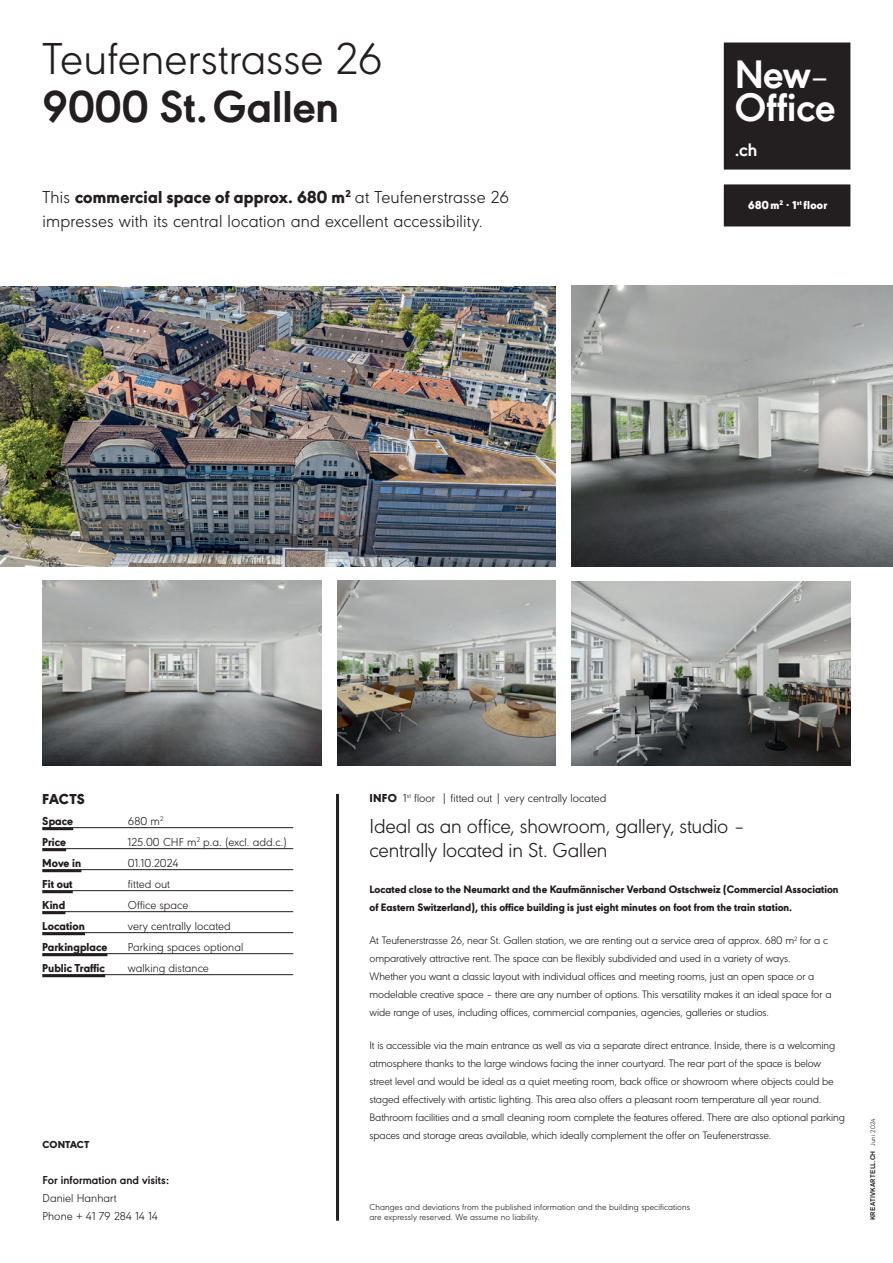
<style>
.page{position:relative;width:893px;height:1263px;background:#fff}
.page>*{position:absolute;margin:0;border:0;box-sizing:border-box;transform-origin:0 0}
.t1{font:300 46.5px "URW Geometric";color:#231f20}
.t2{font:700 46.5px "URW Geometric";color:#231f20}
.t3{font:700 41.4px/33px "URW Geometric";letter-spacing:-.01em;color:#fff}
.t4{font:300 21px/24px "URW Geometric";letter-spacing:-.01em;color:#231f20}
.t5{font:700 18.9px "URW Geometric";color:#fff}
.t6{font:300 18px/24px "URW Geometric";letter-spacing:.01em;color:#231f20}
.t7{font:900 15px "URW Geometric";letter-spacing:.01em;color:#231f20}
.t8{font:300 12px/18px "URW Geometric";letter-spacing:.005em;color:#231f20}
.t9{font:800 12px "URW Geometric";letter-spacing:.005em;color:#231f20}
.t10{font:700 12px "URW Geometric";letter-spacing:.005em;color:#231f20}
.t11{font:900 12px "URW Geometric";letter-spacing:.02em;color:#fff}
.t12{font:300 11.25px/18px "URW Geometric";letter-spacing:-.01em;color:#231f20}
.t13{font:800 11.25px/18px "URW Geometric";color:#231f20}
.t14{font:900 10.5px "URW Geometric";letter-spacing:.01em;color:#231f20}
.t15{font:300 9px/10.8px "URW Geometric";letter-spacing:.01em;color:#231f20}
.t16{font:500 6.75px "Akzidenz Grotesk Std";letter-spacing:.03em;color:#231f20}
.s1{font-weight:800}
.s2{font-weight:300}
.s3{font-weight:900}
.s4{font-family:"URW Geometric";font-weight:300}
</style>
<div class="page">
<div style="left:727px;top:45px;width:120px;height:122px;background:#231f20"></div>
<div style="left:724px;top:43px;width:126px;height:127px;border:6px solid #231f20"></div>
<hr style="left:42px;top:827px;width:251px;height:1px;background:#231f20">
<hr style="left:42px;top:827px;width:31px;height:3px;background:#231f20">
<hr style="left:42px;top:848px;width:251px;height:1px;background:#231f20">
<hr style="left:42px;top:848px;width:24px;height:3px;background:#231f20">
<hr style="left:42px;top:869px;width:251px;height:1px;background:#231f20">
<hr style="left:42px;top:869px;width:39px;height:3px;background:#231f20">
<hr style="left:42px;top:890px;width:251px;height:1px;background:#231f20">
<hr style="left:42px;top:890px;width:31px;height:3px;background:#231f20">
<hr style="left:42px;top:911px;width:251px;height:1px;background:#231f20">
<hr style="left:42px;top:911px;width:23px;height:3px;background:#231f20">
<hr style="left:42px;top:932px;width:251px;height:1px;background:#231f20">
<hr style="left:42px;top:932px;width:43px;height:3px;background:#231f20">
<hr style="left:42px;top:953px;width:251px;height:1px;background:#231f20">
<hr style="left:42px;top:953px;width:65px;height:3px;background:#231f20">
<hr style="left:42px;top:974px;width:251px;height:1px;background:#231f20">
<hr style="left:42px;top:974px;width:63px;height:3px;background:#231f20">
<hr style="left:336px;top:794px;width:3px;height:427px;background:#231f20">
<div style="left:727px;top:187px;width:120px;height:37px;background:#231f20"></div>
<div style="left:724px;top:184px;width:126px;height:42px;border:6px solid #231f20"></div>
<img style="left:43px;top:580px;width:278px;height:185px">
<img style="left:337px;top:580px;width:218px;height:185px">
<img style="left:572px;top:286px;width:321px;height:280px">
<img style="left:572px;top:582px;width:278px;height:183px">
<img style="left:0;top:286px;width:555px;height:280px">
<h1 class="t1" style="left:43px;top:25px;width:342px">Teufenerstrasse 26</h1>
<h1 class="t2" style="left:43px;top:71px;width:298px">9000 St. Gallen</h1>
<h3 class="t6" style="left:43px;top:184px;width:468px">This <span class="s1">commercial space of approx. 680 m</span><sup>2</sup> at Teufenerstrasse 26 impresses with its central location and excellent accessibility.</h3>
<h2 class="t3" style="left:735px;top:55px;width:102px">New<span class="s2">–<br></span>Office</h2>
<h3 class="t5" style="left:735px;top:136px;width:24px">.ch</h3>
<p class="t11" style="left:748px;top:196px;width:80px">680 m<sup>2</sup> · 1<sup>st</sup> floor</p>
<h3 class="t7" style="left:42px;top:788px;width:44px">FACTS</h3>
<p class="t9" style="left:42px;top:812px;width:32px">Space</p>
<p class="t8" style="left:128px;top:811px;width:37px">680 m<sup>2</sup></p>
<p class="t9" style="left:42px;top:833px;width:25px">Price</p>
<p class="t8" style="left:128px;top:832px;width:161px">125.00 CHF m<sup>2</sup> p.a. (excl. add.c.)</p>
<p class="t9" style="left:42px;top:854px;width:41px">Move in</p>
<p class="t8" style="left:128px;top:853px;width:52px">01.10.2024</p>
<p class="t9" style="left:42px;top:875px;width:32px">Fit out</p>
<p class="t8" style="left:128px;top:874px;width:44px">fitted out</p>
<p class="t9" style="left:42px;top:896px;width:25px">Kind</p>
<p class="t8" style="left:128px;top:895px;width:62px">Office space</p>
<p class="t9" style="left:42px;top:917px;width:44px">Location</p>
<p class="t8" style="left:128px;top:916px;width:105px">very centrally located</p>
<p class="t9" style="left:42px;top:938px;width:67px">Parkingplace</p>
<p class="t8" style="left:128px;top:937px;width:117px">Parking spaces optional</p>
<p class="t9" style="left:42px;top:959px;width:64px">Public Traffic</p>
<p class="t8" style="left:128px;top:958px;width:83px">walking distance</p>
<p class="t14" style="left:43px;top:1137px;width:48px">CONTACT</p>
<p class="t10" style="left:43px;top:1171px;width:128px">For information and visits:</p>
<p class="t8" style="left:43px;top:1188px;width:117px">Daniel Hanhart<br>Phone + 41 79 284 14 14</p>
<p class="t8" style="left:370px;top:788px;width:238px"><span class="s3">INFO</span> 1<sup>st</sup> floor | fitted out | very centrally located</p>
<h3 class="t4" style="left:370px;top:813px;width:377px">Ideal as an office, showroom, gallery, studio – centrally located in St. Gallen</h3>
<p class="t13" style="left:370px;top:880px;width:471px">Located close to the Neumarkt and the Kaufmännischer Verband Ostschweiz (Commercial Association of Eastern Switzerland), this office building is just eight minutes on foot from the train station.</p>
<p class="t12" style="left:370px;top:931px;width:463px">At Teufenerstrasse 26, near St. Gallen station, we are renting out a service area of approx. 680 m<sup>2</sup> for a c omparatively attractive rent. The space can be flexibly subdivided and used in a variety of ways.<br>Whether you want a classic layout with individual offices and meeting rooms, just an open space or a modelable creative space – there are any number of options. This versatility makes it an ideal space for a wide range of uses, including offices, commercial companies, agencies, galleries or studios.</p>
<p class="t12" style="left:370px;top:1036px;width:477px">It is accessible via the main entrance as well as via a separate direct entrance. Inside, there is a welcoming atmosphere thanks to the large windows facing the inner courtyard. The rear part of the space is below street level and would be ideal as a quiet meeting room, back office or showroom where objects could be staged effectively with artistic lighting. This area also offers a pleasant room temperature all year round.<br>Bathroom facilities and a small cleaning room complete the features offered. There are also optional parking spaces and storage areas available, which ideally complement the offer on Teufenerstrasse.</p>
<p class="t15" style="left:370px;top:1200px;width:322px">Changes and deviations from the published information and the building specifications are expressly reserved. We assume no liability.</p>
<p class="t16" style="left:869px;top:1220px;width:104px;rotate:-90deg">KREATIVKARTELL.CH <span class="s4">Juni 2024</span></p>
</div>
